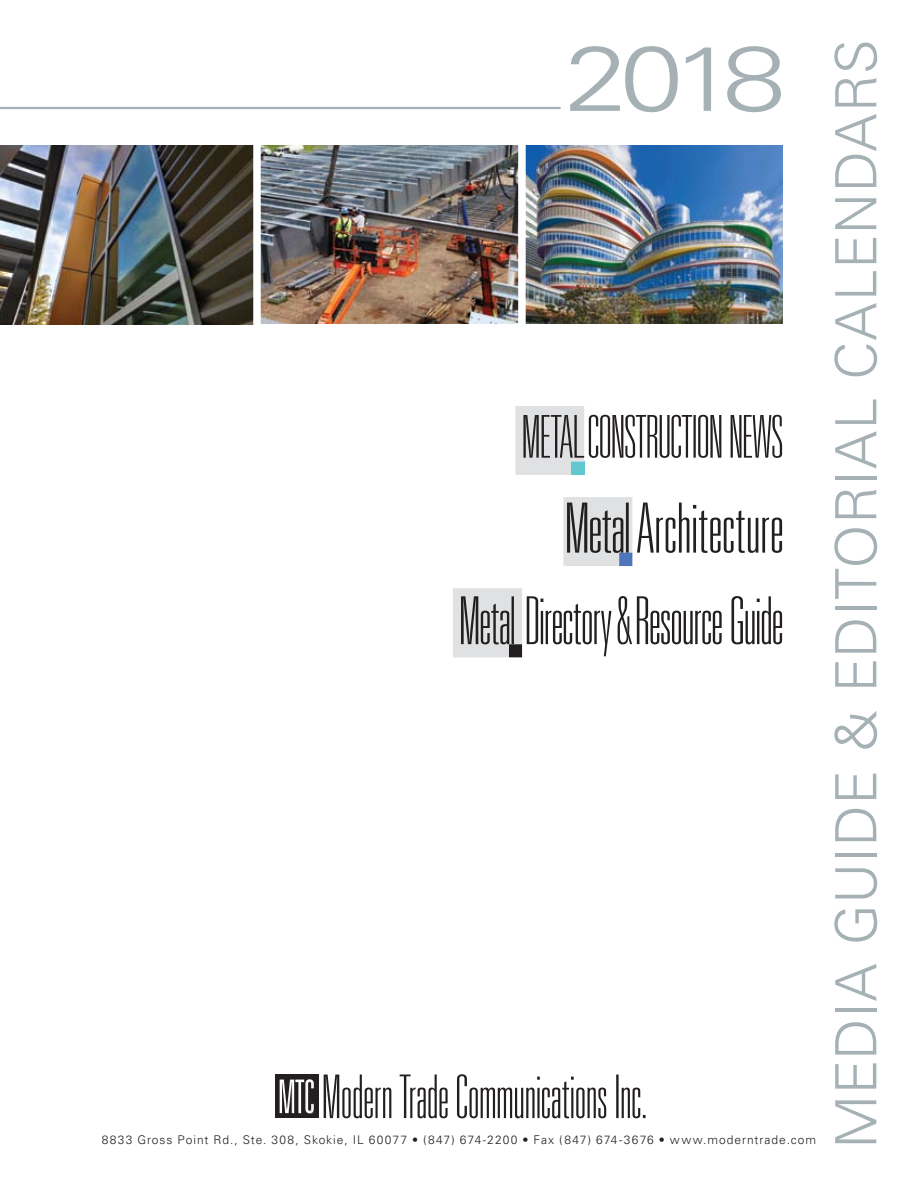
<style>
.page{position:relative;width:918px;height:1188px;background:#fff}
.page>*{position:absolute;margin:0;border:0;box-sizing:border-box;transform-origin:0 0}
.t1{font:300 91.5px "Univers";color:#a6b1b5;scale:1.25 1}
.t2{font:300 57px "Univers";letter-spacing:.005em;color:#a6b1b5}
.t3{font:300 12px "Univers";letter-spacing:.085em;color:#231f20}
</style>
<div class="page">
<svg style="left:515px;top:406px;width:267px;height:69px"></svg>
<svg style="left:563px;top:497px;width:219px;height:69px"></svg>
<svg style="left:453px;top:588px;width:329px;height:69px"></svg>
<div style="left:275px;top:1075px;width:43px;height:43px;background:#231f20"></div>
<div style="left:279px;top:1080px;width:35px;height:34px;background:#fff;opacity:.75"></div>
<div style="left:279px;top:1079px;width:35px;height:34px;background:#231f20;opacity:.75"></div>
<svg style="left:324px;top:1074px;width:322px;height:44px"></svg>
<hr style="left:0;top:107px;width:561px;height:2px;background:#a6b1b5">
<img style="left:0;top:145px;width:783px;height:180px">
<div style="left:253px;top:140px;width:8px;height:190px;background:#fff"></div>
<div style="left:518px;top:140px;width:8px;height:189px;background:#fff"></div>
<h1 class="t1" style="left:564px;top:23px;width:179px">2018</h1>
<p class="t3" style="left:102px;top:1132px;width:716px">8833 Gross Point Rd., Ste. 308, Skokie, IL 60077 • (847) 674-2200 • Fax (847) 674-3676 • www.moderntrade.com</p>
<h2 class="t2" style="left:822px;top:1149px;width:1111px;rotate:-90deg">MEDIA GUIDE &amp; EDITORIAL CALENDARS</h2>
</div>
